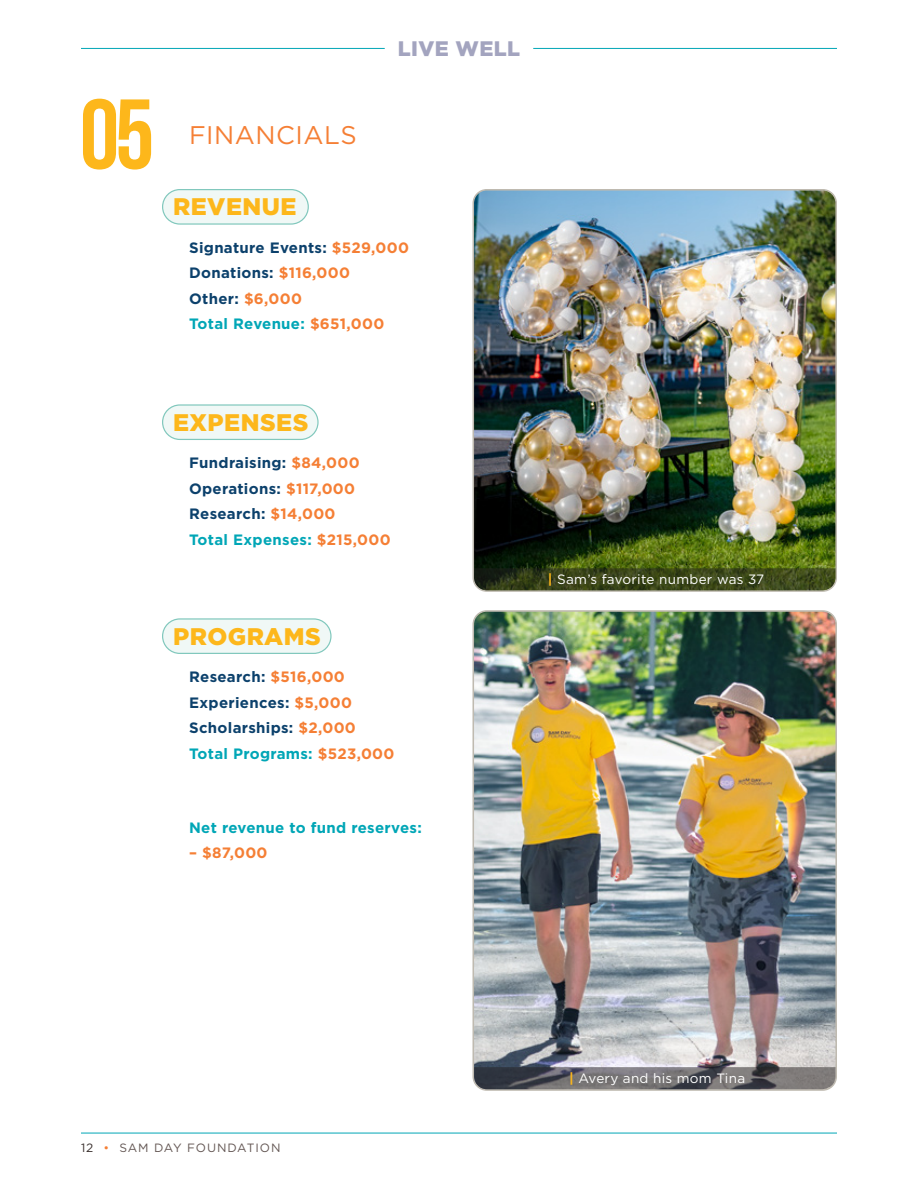
<style>
.page{position:relative;width:918px;height:1188px;background:#fff}
.page>*{position:absolute;margin:0;border:0;box-sizing:border-box;transform-origin:0 0}
.t1{font:99px "Bebas Neue";color:#fdb71b}
.t2{font:25.5px "Gotham";letter-spacing:.02em;color:#f57f35}
.t3{font:900 24px "Gotham";letter-spacing:.02em;color:#fdb71b}
.t4{font:900 21px "Gotham";letter-spacing:.02em;color:#a3a4bf}
.t5{font:700 15px/25.5px "Gotham";letter-spacing:.02em;color:#0c416c}
.t6{font:700 15px "Gotham";letter-spacing:.02em;color:#00a6b6}
.t7{font:700 15px "Gotham";color:#f57f35}
.t8{font:13.5px "Gotham";letter-spacing:.02em;color:#fff}
.t9{font:12px "Gotham";letter-spacing:.08em;color:#635653}
.s1{color:#f57f35}
.s2{color:#00a6b6}
.s3{font-weight:700;color:#fdb71b}
.s4{color:#372d2b}
</style>
<div class="page">
<hr style="left:81px;top:1133px;width:756px;height:1px;background:#00a6b6">
<hr style="left:81px;top:48px;width:304px;height:1px;background:#00a6b6">
<hr style="left:533px;top:48px;width:304px;height:1px;background:#00a6b6">
<div style="left:163px;top:190px;width:145px;height:34px;background:#f0f8f6;border-radius:17px"></div>
<div style="left:162px;top:189px;width:147px;height:36px;border:1px solid #81c8bd;border-radius:17px"></div>
<div style="left:163px;top:405px;width:155px;height:34px;background:#f0f8f6;border-radius:17px"></div>
<div style="left:162px;top:404px;width:157px;height:36px;border:1px solid #81c8bd;border-radius:17px"></div>
<div style="left:163px;top:619px;width:168px;height:34px;background:#f0f8f6;border-radius:17px"></div>
<div style="left:162px;top:618px;width:170px;height:36px;border:1px solid #81c8bd;border-radius:17px"></div>
<img style="left:473px;top:191px;width:361px;height:393px">
<div style="left:473px;top:189px;width:364px;height:403px;border:2px solid #bfbab0;border-radius:14px"></div>
<img style="left:473px;top:612px;width:361px;height:471px">
<div style="left:473px;top:610px;width:364px;height:481px;border:2px solid #bfbab0;border-radius:14px"></div>
<svg style="left:474px;top:1067px;width:362px;height:22px;background:#646368"></svg>
<svg style="left:474px;top:568px;width:362px;height:22px;background:#39441b"></svg>
<h1 class="t1" style="left:80px;top:80px;width:76px">05</h1>
<h2 class="t2" style="left:189px;top:118px;width:169px">FINANCIALS</h2>
<h3 class="t3" style="left:173px;top:190px;width:125px">REVENUE</h3>
<h3 class="t4" style="left:398px;top:34px;width:124px">LIVE WELL</h3>
<p class="t5" style="left:189px;top:235px;width:221px">Signature Events: <span class="s1">$529,000<br></span>Donations: <span class="s1">$116,000<br></span>Other: <span class="s1">$6,000<br></span><span class="s2">Total Revenue:</span> <span class="s1">$651,000</span></p>
<h3 class="t3" style="left:173px;top:406px;width:137px">EXPENSES</h3>
<p class="t5" style="left:189px;top:450px;width:203px">Fundraising: <span class="s1">$84,000<br></span>Operations: <span class="s1">$117,000<br></span>Research: <span class="s1">$14,000<br></span><span class="s2">Total Expenses:</span> <span class="s1">$215,000</span></p>
<h3 class="t3" style="left:173px;top:620px;width:149px">PROGRAMS</h3>
<p class="t5" style="left:189px;top:664px;width:207px">Research: <span class="s1">$516,000<br></span>Experiences: <span class="s1">$5,000<br></span>Scholarships: <span class="s1">$2,000<br></span><span class="s2">Total Programs:</span> <span class="s1">$523,000</span></p>
<p class="t6" style="left:189px;top:818px;width:234px">Net revenue to fund reserves:</p>
<p class="t7" style="left:189px;top:843px;width:80px">– $87,000</p>
<p class="t8" style="left:548px;top:570px;width:218px"><span class="s3">|</span> Sam’s favorite number was 37</p>
<p class="t9" style="left:81px;top:1140px;width:201px"><span class="s4">12</span> <span class="s1">•</span> SAM DAY FOUNDATION</p>
<p class="t8" style="left:569px;top:1069px;width:178px"><span class="s3">|</span> Avery and his mom Tina</p>
</div>
